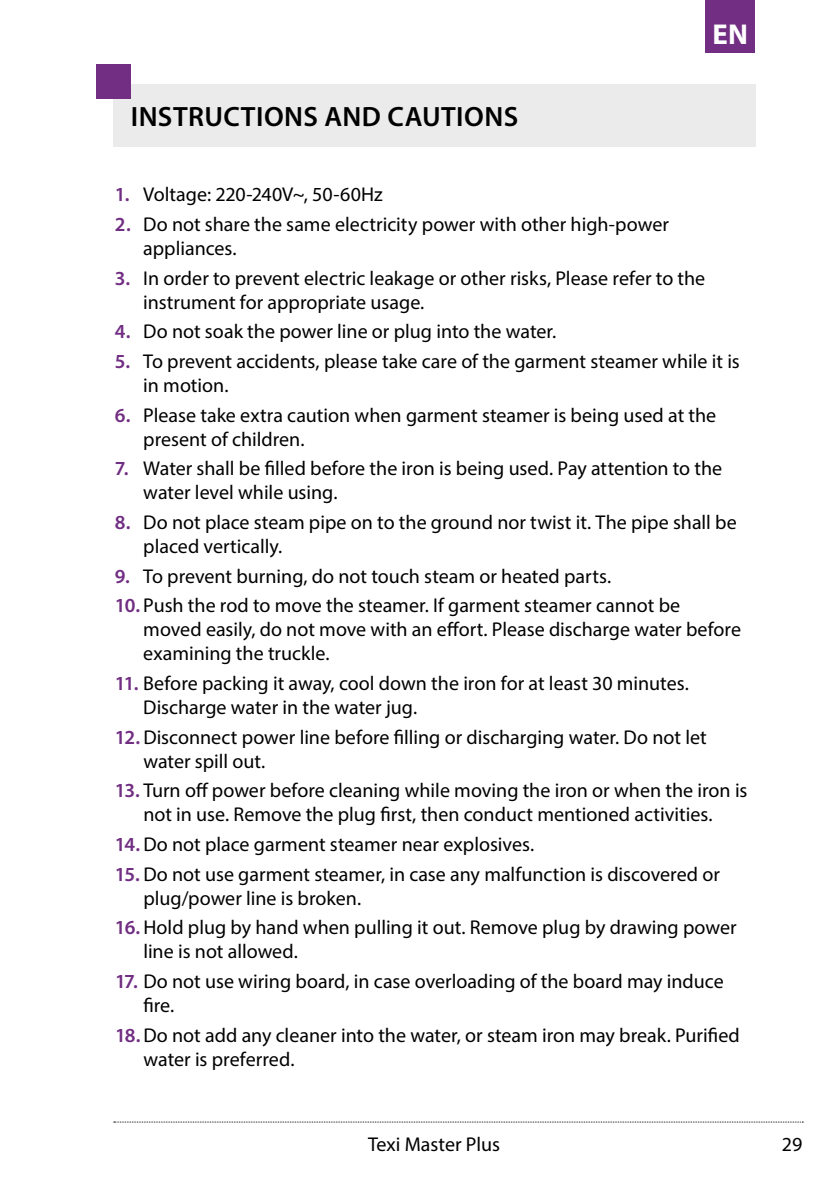
<style>
.page{position:relative;width:840px;height:1191px;background:#fff}
.page>*{position:absolute;margin:0;border:0;box-sizing:border-box;transform-origin:0 0}
.t1{font:700 28.8px "Myriad Pro";color:#fff}
.t2{font:600 28px "Myriad Pro";letter-spacing:.015em;color:#000}
.t3{font:20px/24px "Myriad Pro";color:#000}
.s1{font-weight:600;color:#712e82}
</style>
<div class="page">
<div style="left:705px;top:0;width:49px;height:53px;background:#712e82"></div>
<div style="left:113px;top:84px;width:642px;height:62px;background:#ebebeb"></div>
<div style="left:96px;top:64px;width:34px;height:34px;background:#712e82"></div>
<svg style="left:114px;top:1121px;width:687px;height:1px"></svg>
<h2 class="t2" style="left:131px;top:99px;width:389px">INSTRUCTIONS AND CAUTIONS</h2>
<h1 class="t1" style="left:712px;top:15px;width:37px">EN</h1>
<p class="t3" style="left:115px;top:182px;width:269px"><span class="s1">1.</span> Voltage: 220-240V~, 50-60Hz</p>
<p class="t3" style="left:143px;top:212px;width:527px;text-indent:-28px"><span class="s1">2.</span> Do not share the same electricity power with other high-power appliances.</p>
<p class="t3" style="left:143px;top:265px;width:563px;text-indent:-28px"><span class="s1">3.</span> In order to prevent electric leakage or other risks, Please refer to the instrument for appropriate usage.</p>
<p class="t3" style="left:115px;top:319px;width:442px"><span class="s1">4.</span> Do not soak the power line or plug into the water.</p>
<p class="t3" style="left:143px;top:349px;width:597px;text-indent:-28px"><span class="s1">5.</span> To prevent accidents, please take care of the garment steamer while it is in motion.</p>
<p class="t3" style="left:143px;top:402px;width:574px;text-indent:-28px"><span class="s1">6.</span> Please take extra caution when garment steamer is being used at the present of children.</p>
<p class="t3" style="left:143px;top:456px;width:580px;text-indent:-28px"><span class="s1">7.</span> Water shall be filled before the iron is being used. Pay attention to the water level while using.</p>
<p class="t3" style="left:143px;top:510px;width:594px;text-indent:-28px"><span class="s1">8.</span> Do not place steam pipe on to the ground nor twist it. The pipe shall be placed vertically.</p>
<p class="t3" style="left:115px;top:563px;width:497px"><span class="s1">9.</span> To prevent burning, do not touch steam or heated parts.</p>
<p class="t3" style="left:143px;top:593px;width:599px;text-indent:-28px"><span class="s1">10.</span> Push the rod to move the steamer. If garment steamer cannot be moved easily, do not move with an effort. Please discharge water before examining the truckle.</p>
<p class="t3" style="left:143px;top:671px;width:546px;text-indent:-28px"><span class="s1">11.</span> Before packing it away, cool down the iron for at least 30 minutes.<br>Discharge water in the water jug.</p>
<p class="t3" style="left:143px;top:724px;width:564px;text-indent:-28px"><span class="s1">12.</span> Disconnect power line before filling or discharging water. Do not let water spill out.</p>
<p class="t3" style="left:115px;top:778px;width:633px;text-align:center"><span class="s1">13.</span> Turn off power before cleaning while moving the iron or when the iron is not in use. Remove the plug first, then conduct mentioned activities.</p>
<p class="t3" style="left:115px;top:832px;width:420px"><span class="s1">14.</span> Do not place garment steamer near explosives.</p>
<p class="t3" style="left:143px;top:861px;width:578px;text-indent:-28px"><span class="s1">15.</span> Do not use garment steamer, in case any malfunction is discovered or plug/power line is broken.</p>
<p class="t3" style="left:143px;top:915px;width:594px;text-indent:-28px"><span class="s1">16.</span>Hold plug by hand when pulling it out. Remove plug by drawing power line is not allowed.</p>
<p class="t3" style="left:143px;top:969px;width:581px;text-indent:-28px"><span class="s1">17.</span> Do not use wiring board, in case overloading of the board may induce fire.</p>
<p class="t3" style="left:143px;top:1022px;width:597px;text-indent:-28px"><span class="s1">18.</span>Do not add any cleaner into the water, or steam iron may break. Purified water is preferred.</p>
<p class="t3" style="left:368px;top:1132px;width:133px">Texi Master Plus</p>
<p class="t3" style="left:781px;top:1132px;width:22px">29</p>
</div>
